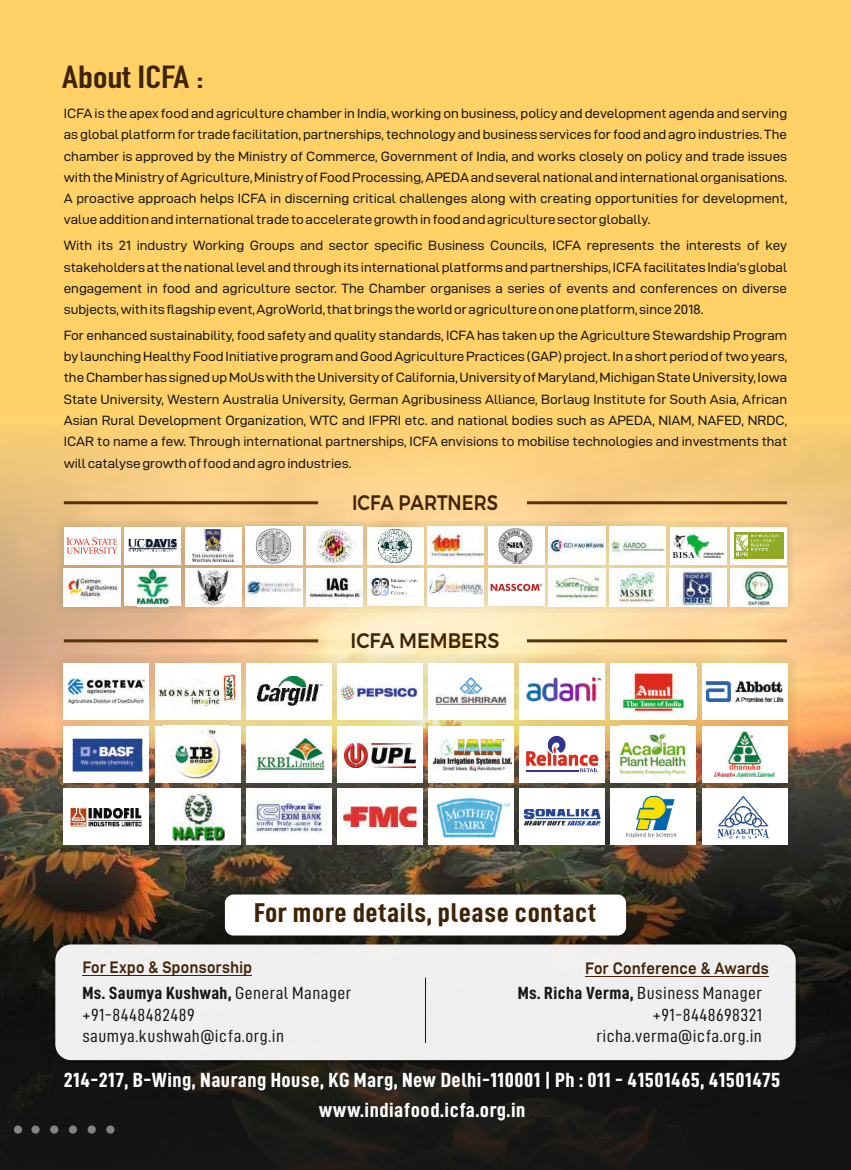
<style>
.page{position:relative;width:851px;height:1170px;background:#fff}
.page>*{position:absolute;margin:0;border:0;box-sizing:border-box;transform-origin:0 0}
.t1{font:700 31.5px "DIN Condensed";color:#402305;scale:1.23 1}
.t2{font:27.15px "D DIN Condensed Bold";letter-spacing:.025em;color:#402305;scale:1.09 1}
.t3{font:500 21px "Montserrat";color:#402305;scale:.86 1}
.t4{font:500 21px "Montserrat";color:#402305;scale:.91 1}
.t5{font:20.55px/30.2px "D DIN Condensed Bold";letter-spacing:.025em;color:#fff;text-align:center;scale:1.09 1}
.t6{font:17.55px/21.1px "D DIN Condensed";letter-spacing:.025em;color:#151616;scale:1.09 1}
.t7{font:17.55px "D DIN Condensed Bold";letter-spacing:.025em;color:#151616;scale:1.09 1}
.t8{font:16.65px "D DIN Exp Bold";letter-spacing:.03em;color:#402305;scale:.9 1}
.t9{font:13.5px/21.3px "D DIN Exp";color:#151616;text-align:justify}
.s1{font-family:"D DIN Condensed Bold"}
.s2{font-family:"D DIN Condensed"}
</style>
<div class="page">
<div style="left:0;top:0;width:850px;height:861px;background:#ffd166"></div>
<img style="left:0;top:426px;width:850px;height:388px">
<svg style="left:0;top:814px;width:850px;height:355px;background:#242019"></svg>
<div style="left:14px;top:1125px;width:8px;height:8px;background:#838484;border-radius:50%"></div>
<div style="left:31px;top:1125px;width:9px;height:8px;background:#838383;border-radius:50%"></div>
<div style="left:50px;top:1125px;width:8px;height:8px;background:#838484;border-radius:50%"></div>
<div style="left:69px;top:1125px;width:8px;height:8px;background:#838383;border-radius:50%"></div>
<div style="left:88px;top:1125px;width:8px;height:8px;background:#838484;border-radius:50%"></div>
<div style="left:106px;top:1125px;width:8px;height:8px;background:#838383;border-radius:50%"></div>
<hr style="left:64px;top:501px;width:254px;height:3px;background:#52320f">
<hr style="left:64px;top:639px;width:254px;height:3px;background:#52320f">
<hr style="left:527px;top:501px;width:259px;height:3px;background:#52320f">
<hr style="left:527px;top:639px;width:259px;height:3px;background:#52320f">
<div style="left:58px;top:521px;width:734px;height:91px;background:#151616;opacity:.11"></div>
<div style="left:64px;top:526px;width:56px;height:38px;background:#fff"></div>
<svg style="left:67px;top:537px;width:50px;height:17px"></svg>
<div style="left:124px;top:526px;width:57px;height:38px;background:#fff"></div>
<img style="left:128px;top:539px;width:49px;height:12px">
<div style="left:185px;top:526px;width:56px;height:38px;background:#fff"></div>
<img style="left:193px;top:530px;width:41px;height:31px">
<img style="left:245px;top:526px;width:57px;height:38px">
<img style="left:306px;top:526px;width:56px;height:38px">
<div style="left:367px;top:526px;width:56px;height:38px;background:#fff"></div>
<img style="left:378px;top:529px;width:33px;height:33px">
<img style="left:64px;top:568px;width:56px;height:38px">
<div style="left:124px;top:568px;width:57px;height:38px;background:#fff"></div>
<img style="left:137px;top:568px;width:31px;height:38px">
<img style="left:185px;top:568px;width:56px;height:38px">
<img style="left:245px;top:568px;width:57px;height:38px">
<img style="left:306px;top:568px;width:56px;height:38px">
<div style="left:367px;top:568px;width:56px;height:38px;background:#fff"></div>
<img style="left:371px;top:578px;width:48px;height:18px">
<img style="left:427px;top:526px;width:57px;height:38px">
<img style="left:488px;top:526px;width:56px;height:38px">
<img style="left:548px;top:526px;width:57px;height:38px">
<img style="left:609px;top:526px;width:56px;height:38px">
<div style="left:669px;top:526px;width:57px;height:38px;background:#fff"></div>
<img style="left:672px;top:533px;width:51px;height:24px">
<div style="left:730px;top:526px;width:56px;height:38px;background:#fff"></div>
<img style="left:734px;top:532px;width:49px;height:27px">
<img style="left:548px;top:568px;width:57px;height:38px">
<img style="left:609px;top:568px;width:56px;height:38px">
<img style="left:669px;top:568px;width:57px;height:38px">
<img style="left:730px;top:568px;width:56px;height:38px">
<div style="left:488px;top:568px;width:56px;height:38px;background:#fff"></div>
<svg style="left:490px;top:583px;width:52px;height:8px"></svg>
<img style="left:427px;top:568px;width:57px;height:38px">
<div style="left:55px;top:653px;width:741px;height:201px;background:#151616;opacity:.12"></div>
<div style="left:64px;top:788px;width:85px;height:57px;background:#fff"></div>
<img style="left:70px;top:808px;width:72px;height:19px">
<div style="left:246px;top:788px;width:85px;height:57px;background:#fff"></div>
<img style="left:250px;top:800px;width:77px;height:33px">
<div style="left:337px;top:788px;width:85px;height:57px;background:#fff"></div>
<img style="left:343px;top:806px;width:73px;height:20px">
<div style="left:428px;top:788px;width:85px;height:57px;background:#fff"></div>
<img style="left:436px;top:798px;width:74px;height:40px">
<div style="left:155px;top:788px;width:85px;height:57px;background:#fff"></div>
<img style="left:171px;top:793px;width:53px;height:47px">
<div style="left:519px;top:788px;width:85px;height:57px;background:#fff"></div>
<img style="left:524px;top:809px;width:76px;height:16px">
<div style="left:64px;top:725px;width:85px;height:57px;background:#fff"></div>
<img style="left:71px;top:725px;width:72px;height:47px">
<div style="left:155px;top:725px;width:85px;height:57px;background:#fff"></div>
<img style="left:171px;top:729px;width:50px;height:50px">
<div style="left:246px;top:725px;width:85px;height:57px;background:#fff"></div>
<img style="left:251px;top:736px;width:74px;height:35px">
<div style="left:337px;top:725px;width:85px;height:57px;background:#fff"></div>
<img style="left:344px;top:743px;width:71px;height:24px">
<div style="left:610px;top:725px;width:86px;height:57px;background:#fff"></div>
<img style="left:619px;top:733px;width:68px;height:43px">
<div style="left:702px;top:725px;width:85px;height:57px;background:#fff"></div>
<img style="left:714px;top:766px;width:61px;height:12px">
<img style="left:727px;top:730px;width:35px;height:40px">
<div style="left:428px;top:725px;width:85px;height:57px;background:#fff"></div>
<img style="left:433px;top:739px;width:78px;height:32px">
<div style="left:519px;top:725px;width:85px;height:57px;background:#fff"></div>
<svg style="left:526px;top:735px;width:72px;height:37px"></svg>
<hr style="left:526px;top:770px;width:52px;height:2px;background:#31348e">
<div style="left:610px;top:788px;width:86px;height:57px;background:#fff"></div>
<img style="left:627px;top:796px;width:49px;height:41px">
<div style="left:702px;top:788px;width:85px;height:57px;background:#fff"></div>
<img style="left:718px;top:796px;width:50px;height:42px">
<div style="left:64px;top:663px;width:85px;height:56px;background:#fff"></div>
<img style="left:68px;top:678px;width:77px;height:25px">
<div style="left:155px;top:663px;width:85px;height:56px;background:#fff"></div>
<img style="left:158px;top:674px;width:79px;height:33px">
<div style="left:246px;top:663px;width:85px;height:56px;background:#fff"></div>
<img style="left:257px;top:676px;width:65px;height:29px">
<div style="left:337px;top:663px;width:85px;height:56px;background:#fff"></div>
<img style="left:339px;top:683px;width:79px;height:16px">
<div style="left:428px;top:663px;width:85px;height:56px;background:#fff"></div>
<img style="left:432px;top:676px;width:75px;height:32px">
<div style="left:519px;top:663px;width:85px;height:56px;background:#fff"></div>
<img style="left:526px;top:677px;width:76px;height:25px">
<div style="left:610px;top:663px;width:86px;height:56px;background:#fff"></div>
<img style="left:620px;top:671px;width:66px;height:42px">
<div style="left:702px;top:663px;width:85px;height:56px;background:#fff"></div>
<img style="left:706px;top:682px;width:78px;height:20px">
<div style="left:222px;top:891px;width:407px;height:47px;background:#151616;opacity:.12"></div>
<div style="left:225px;top:894px;width:401px;height:41px;background:#fff;border-radius:9px"></div>
<div style="left:57px;top:945px;width:742px;height:118px;background:#151616;opacity:.22"></div>
<div style="left:55px;top:944px;width:740px;height:116px;background:#efefef;border-radius:16px"></div>
<hr style="left:425px;top:977px;width:1px;height:65px;background:#151616">
<hr style="left:83px;top:974px;width:169px;height:1px;background:#402305">
<hr style="left:585px;top:975px;width:183px;height:1px;background:#402305">
<h1 class="t1" style="left:62px;top:66px;width:116px">About ICFA :</h1>
<p class="t9" style="left:64px;top:103px;width:724px">ICFA is the apex food and agriculture chamber in India, working on business, policy and development agenda and serving as global platform for trade facilitation, partnerships, technology and business services for food and agro industries. The chamber is approved by the Ministry of Commerce, Government of India, and works closely on policy and trade issues with the Ministry of Agriculture, Ministry of Food Processing, APEDA and several national and international organisations.<br>A proactive approach helps ICFA in discerning critical challenges along with creating opportunities for development, value addition and international trade to accelerate growth in food and agriculture sector globally.</p>
<p class="t9" style="left:64px;top:235px;width:724px">With its 21 industry Working Groups and sector specific Business Councils, ICFA represents the interests of key stakeholders at the national level and through its international platforms and partnerships, ICFA facilitates India’s global engagement in food and agriculture sector. The Chamber organises a series of events and conferences on diverse subjects, with its flagship event, AgroWorld, that brings the world or agriculture on one platform, since 2018.</p>
<p class="t9" style="left:64px;top:325px;width:724px">For enhanced sustainability, food safety and quality standards, ICFA has taken up the Agriculture Stewardship Program by launching Healthy Food Initiative program and Good Agriculture Practices (GAP) project. In a short period of two years, the Chamber has signed up MoUs with the University of California, University of Maryland, Michigan State University, Iowa State University, Western Australia University, German Agribusiness Alliance, Borlaug Institute for South Asia, African Asian Rural Development Organization, WTC and IFPRI etc. and national bodies such as APEDA, NIAM, NAFED, NRDC, ICAR to name a few. Through international partnerships, ICFA envisions to mobilise technologies and investments that will catalyse growth of food and agro industries.</p>
<h3 class="t3" style="left:352px;top:489px;width:171px">ICFA PARTNERS</h3>
<h3 class="t4" style="left:350px;top:628px;width:165px">ICFA MEMBERS</h3>
<h2 class="t2" style="left:254px;top:899px;width:315px">For more details, please contact</h2>
<p class="t8" style="left:83px;top:959px;width:190px">For Expo &amp; Sponsorship</p>
<p class="t8" style="left:585px;top:960px;width:205px">For Conference &amp; Awards</p>
<p class="t6" style="left:517px;top:982px;width:226px;text-align:right"><span class="s1">Ms. Richa Verma,</span> Business Manager +91-8448698321 richa.verma@icfa.org.in</p>
<p class="t7" style="left:82px;top:984px;width:248px">Ms. Saumya Kushwah, <span class="s2">General Manager</span></p>
<p class="t6" style="left:82px;top:1004px;width:186px">+91-8448482489 saumya.kushwah@icfa.org.in</p>
<h3 class="t5" style="left:64px;top:1064px;width:658px">214-217, B-Wing, Naurang House, KG Marg, New Delhi-110001 | Ph : 011 - 41501465, 41501475 www.indiafood.icfa.org.in</h3>
</div>
